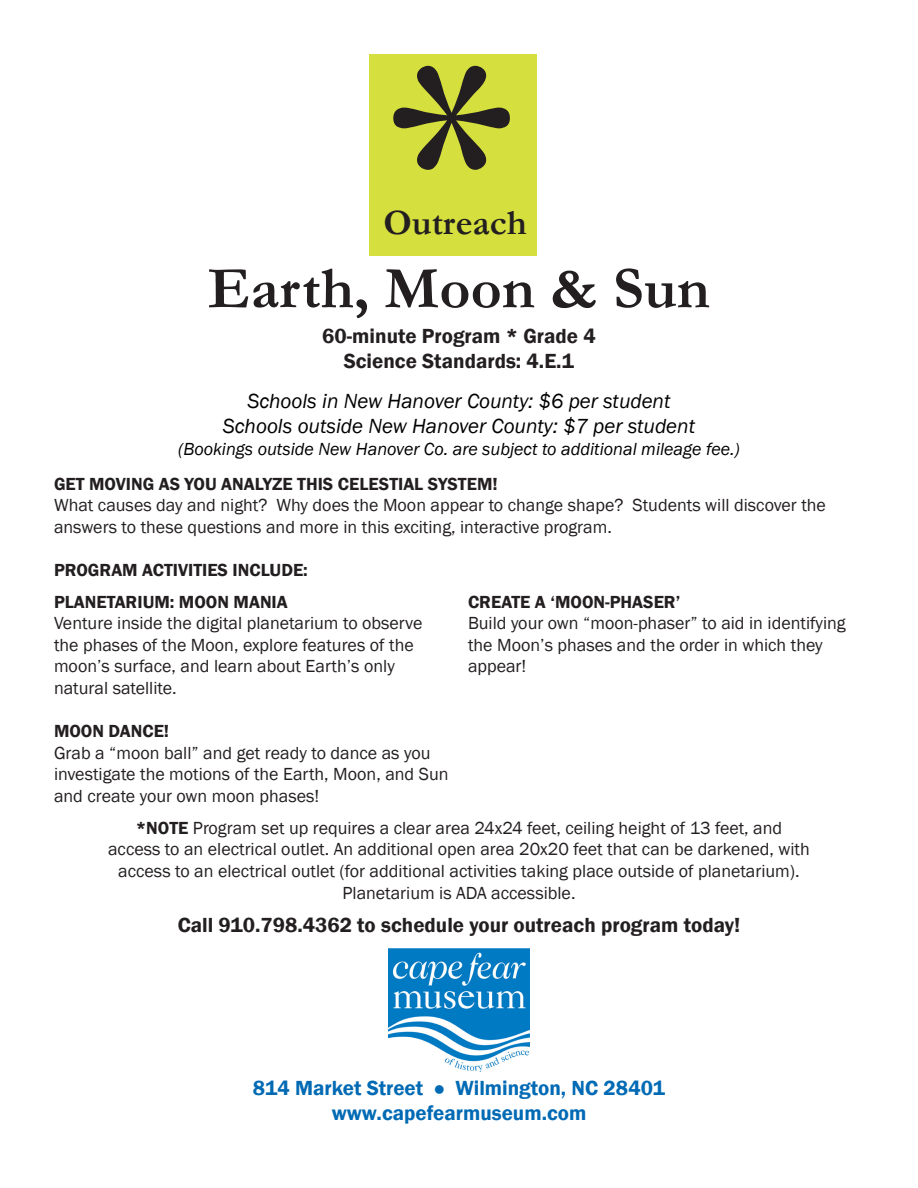
<style>
.page{position:relative;width:918px;height:1188px;background:#fff}
.page>*{position:absolute;margin:0;border:0;box-sizing:border-box;transform-origin:0 0}
.t1{font:300px "Georgia";color:#231f20}
.t2{font:700 60px "Garamond";color:#231f20}
.t3{font:700 36px "Garamond";color:#231f20}
.t4{font:600 21px/25.2px "Franklin Gothic";color:#231f20;text-align:center}
.t5{font:italic 21px/25.2px "Franklin Gothic";color:#000;text-align:center}
.t6{font:600 21px/25.2px "Franklin Gothic";color:#006ab4;text-align:center}
.t7{font:18px/21.6px "Franklin Gothic";color:#231f20}
.t8{font:600 18px/31.3px "Franklin Gothic";color:#231f20}
.t9{font:italic 18px "Franklin Gothic";color:#000}
.s1{font-weight:600}
</style>
<div class="page">
<img style="left:388px;top:948px;width:142px;height:124px">
<div style="left:369px;top:54px;width:168px;height:201px;background:#d5df3e"></div>
<h1 class="t1" style="left:381px;top:5px;width:143px">*</h1>
<h3 class="t3" style="left:383px;top:198px;width:145px">Outreach</h3>
<h2 class="t2" style="left:208px;top:248px;width:503px">Earth, Moon &amp; Sun</h2>
<p class="t4" style="left:322px;top:324px;width:275px">60-minute Program * Grade 4<br>Science Standards: 4.E.1</p>
<p class="t5" style="left:223px;top:389px;width:474px">Schools in New Hanover County: $6 per student<br>Schools outside New Hanover County: $7 per student</p>
<p class="t9" style="left:178px;top:438px;width:563px">(Bookings outside New Hanover Co. are subject to additional mileage fee.)</p>
<p class="t8" style="left:54px;top:468px;width:445px">Get moving as you analyze this celestial system !</p>
<p class="t7" style="left:54px;top:495px;width:773px">What causes day and night? Why does the Moon appear to change shape? Students will discover the answers to these questions and more in this exciting, interactive program.</p>
<p class="t8" style="left:54px;top:555px;width:119px">PROGRAM ACTIVITI</p>
<p class="t8" style="left:54px;top:555px;width:255px;text-indent:153px">ES INCLUDE:<br>PLANETARIUM: MOON MANIA</p>
<p class="t7" style="left:54px;top:613px;width:370px">Venture inside the digital planetarium to observe the phases of the Moon, explore features of the moon’s surface, and learn about Earth’s only natural satellite.</p>
<p class="t8" style="left:54px;top:716px;width:117px">MOON DANCE!</p>
<p class="t7" style="left:54px;top:742px;width:396px">Grab a “moon ball” and get ready to dance as you investigate the motions of the Earth, Moon, and Sun and create your own moon phases!</p>
<p class="t8" style="left:468px;top:586px;width:214px">CREATE A ‘MOON-PHASER’</p>
<p class="t7" style="left:468px;top:613px;width:379px">Build your own “moon-phaser” to aid in identifying the Moon’s phases and the order in which they appear!</p>
<p class="t7" style="left:108px;top:817px;width:703px;text-align:center"><span class="s1">*NOTE</span> Program set up requires a clear area 24x24 feet, ceiling height of 13 feet, and access to an electrical outlet. An additional open area 20x20 feet that can be darkened, with access to an electrical outlet (for additional activities taking place outside of planetarium).<br>Planetarium is ADA accessible.</p>
<p class="t4" style="left:178px;top:913px;width:564px">Call 910.798.4362 to schedule your outreach program today!</p>
<p class="t6" style="left:253px;top:1075px;width:414px">814 Market Street ● Wilmington, NC 28401 www.capefearmuseum.com</p>
</div>
